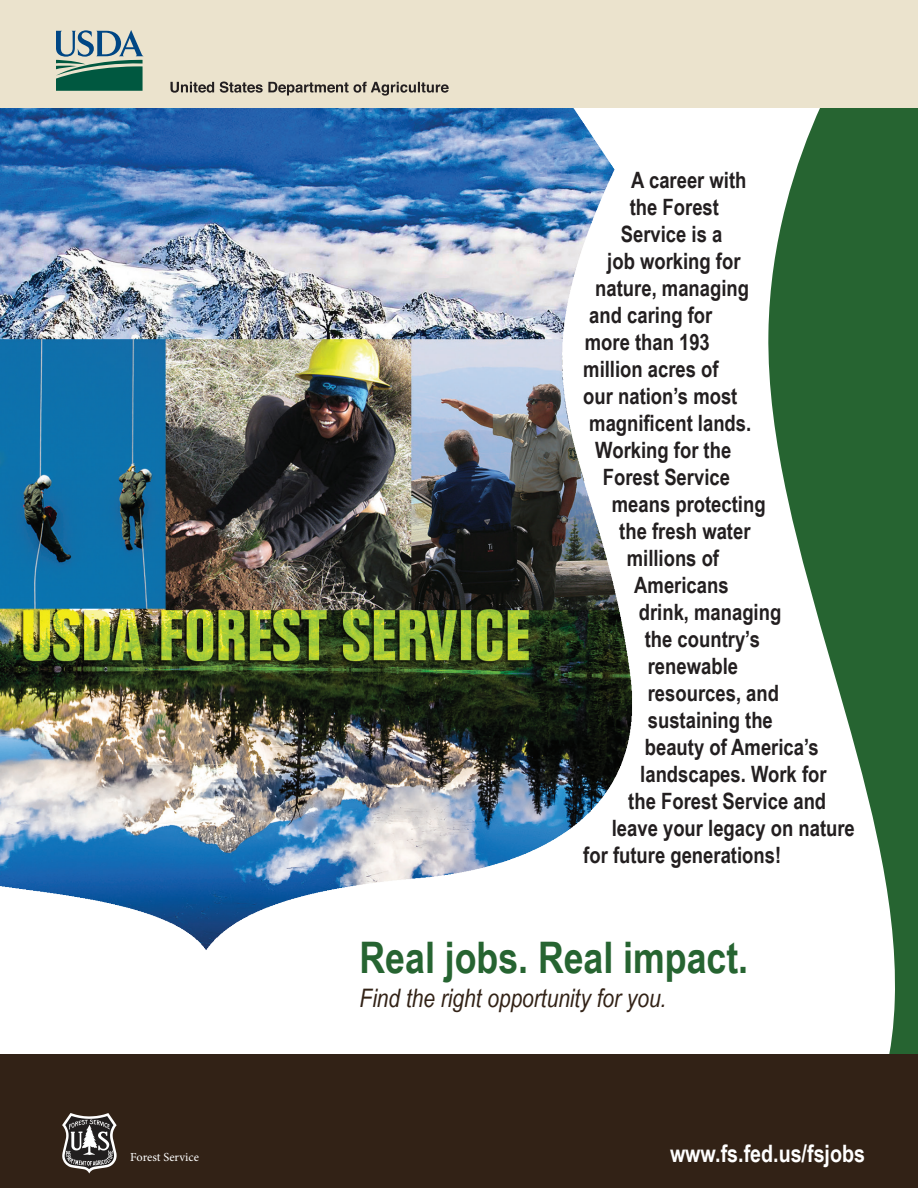
<style>
.page{position:relative;width:918px;height:1188px;background:#fff}
.page>*{position:absolute;margin:0;border:0;box-sizing:border-box;transform-origin:0 0}
.t1{font:700 43.5px "Arial Narrow";color:#266431}
.Title_Centered{font:italic 25.5px "Arial Narrow";color:#322216}
.t2{font:700 24px "Arial Narrow";color:#fff}
.t3{font:700 22.5px "Arial Narrow";color:#231f20}
.t4{font:12.3px "Minion Pro";color:#fff}
</style>
<div class="page">
<svg style="left:768px;top:108px;width:150px;height:946px;fill:#266431"></svg>
<div style="left:0;top:1054px;width:918px;height:134px;background:#322216"></div>
<img style="left:0;top:108px;width:633px;height:842px">
<div style="left:0;top:0;width:918px;height:108px;background:#ebe3cd"></div>
<svg style="left:62px;top:1113px;width:55px;height:60px"></svg>
<svg style="left:170px;top:82px;width:279px;height:14px"></svg>
<svg style="left:56px;top:30px;width:88px;height:61px"></svg>
<p class="t3" style="left:631px;top:163px;width:117px">A career with</p>
<p class="t3" style="left:630px;top:190px;width:91px">the Forest</p>
<p class="t3" style="left:621px;top:217px;width:103px">Service is a</p>
<p class="t3" style="left:607px;top:244px;width:135px">job working for</p>
<p class="t3" style="left:595px;top:271px;width:155px">nature, managing</p>
<p class="t3" style="left:589px;top:298px;width:125px">and caring for</p>
<p class="t3" style="left:585px;top:325px;width:127px">more than 193</p>
<p class="t3" style="left:583px;top:352px;width:137px">million acres of</p>
<p class="t3" style="left:583px;top:379px;width:156px">our nation’s most</p>
<p class="t3" style="left:589px;top:406px;width:163px">magnificent lands.</p>
<p class="t3" style="left:595px;top:433px;width:138px">Working for the</p>
<p class="t3" style="left:603px;top:460px;width:129px">Forest Service</p>
<p class="t3" style="left:612px;top:487px;width:155px">means protecting</p>
<p class="t3" style="left:619px;top:514px;width:133px">the fresh water</p>
<p class="t3" style="left:627px;top:541px;width:94px">millions of</p>
<p class="t3" style="left:634px;top:568px;width:96px">Americans</p>
<p class="t3" style="left:639px;top:595px;width:144px">drink, managing</p>
<p class="t3" style="left:645px;top:622px;width:117px">the country’s</p>
<p class="t3" style="left:648px;top:649px;width:92px">renewable</p>
<p class="t3" style="left:648px;top:676px;width:133px">resources, and</p>
<p class="t3" style="left:648px;top:703px;width:127px">sustaining the</p>
<p class="t3" style="left:645px;top:730px;width:175px">beauty of America’s</p>
<p class="t3" style="left:640px;top:757px;width:188px">landscapes. Work for</p>
<p class="t3" style="left:628px;top:784px;width:199px">the Forest Service and</p>
<p class="t3" style="left:612px;top:811px;width:245px">leave your legacy on nature</p>
<p class="t3" style="left:583px;top:838px;width:199px">for future generations!</p>
<p class="t1" style="left:360px;top:925px;width:390px">Real jobs. Real impact.</p>
<p class="Title_Centered" style="left:360px;top:981px;width:308px">Find the right opportunity for you.</p>
<p class="t4" style="left:130px;top:1149px;width:70px">Forest Service</p>
<p class="t2" style="left:670px;top:1135px;width:197px">www.fs.fed.us/fsjobs</p>
</div>
